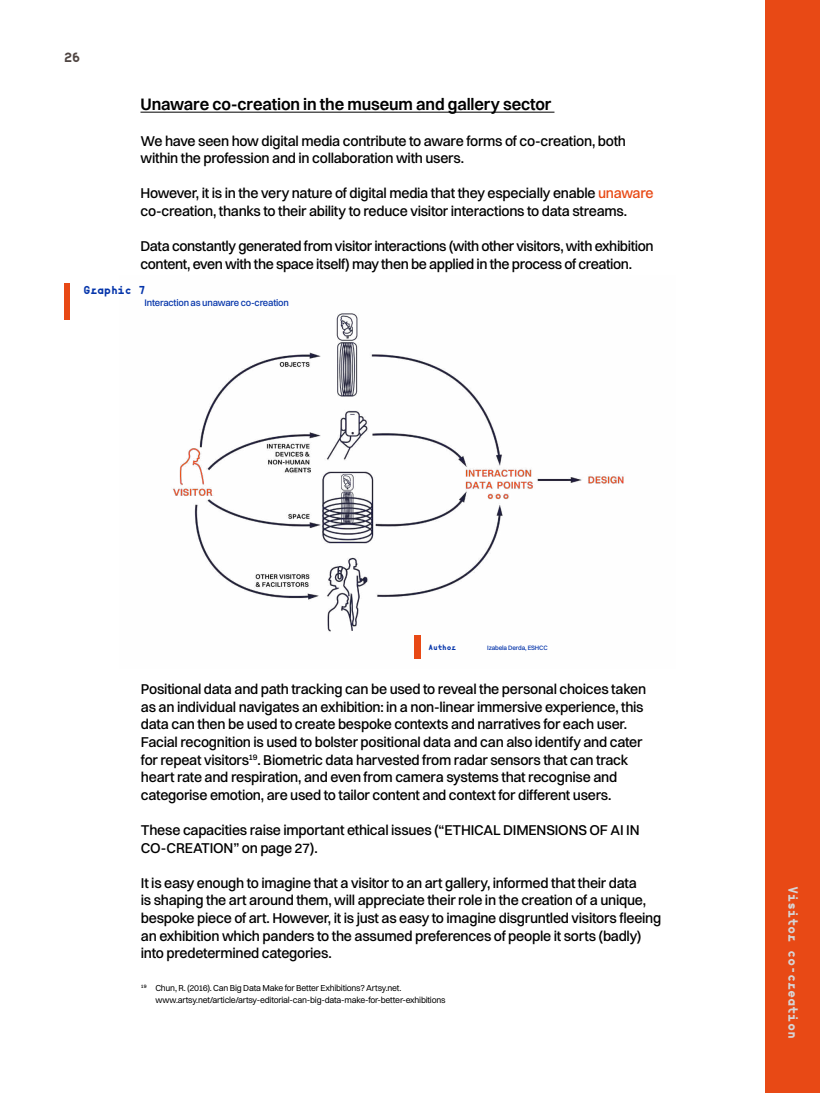
<style>
.page{position:relative;width:820px;height:1093px;background:#fff}
.page>*{position:absolute;margin:0;border:0;box-sizing:border-box;transform-origin:0 0}
.t1{font:600 16.8px "Switzer";letter-spacing:-.01em;color:#000}
.t2{font:500 14.4px/17.6px "Switzer";letter-spacing:-.02em;color:#000}
.t3{font:900 11.2px "Minimal Mono";letter-spacing:-.02em;color:#d6d4d5}
.t4{font:900 11.2px "Minimal Mono";color:#504643}
.t5{font:500 9.6px "Switzer";letter-spacing:-.02em;color:#0434aa}
.t6{font:900 9.6px "Minimal Mono";letter-spacing:-.02em;color:#0434aa}
.t7{font:8.8px/12px "Switzer";letter-spacing:-.025em;color:#000}
.t8{font:500 6.4px "Switzer";letter-spacing:-.02em;color:#0434aa}
.t9{font:900 6.4px "Minimal Mono";letter-spacing:-.02em;color:#0434aa}
.s1{color:#e84915}
</style>
<div class="page">
<div style="left:765px;top:0;width:54px;height:1093px;background:#e84915"></div>
<hr style="left:140px;top:112px;width:414px;height:1px;background:#000">
<img style="left:173px;top:313px;width:451px;height:346px">
<div style="left:64px;top:283px;width:5px;height:37px;background:#e84915"></div>
<div style="left:413px;top:635px;width:7px;height:24px;background:#e84915"></div>
<p class="t4" style="left:64px;top:54px;width:18px">26</p>
<p class="t1" style="left:140px;top:94px;width:412px">Unaware co-creation in the museum and gallery sector</p>
<p class="t2" style="left:140px;top:132px;width:487px">We have seen how digital media contribute to aware forms of co-creation, both within the profession and in collaboration with users.</p>
<p class="t2" style="left:140px;top:184px;width:514px">However, it is in the very nature of digital media that they especially enable <span class="s1">unaware </span>co-creation, thanks to their ability to reduce visitor interactions to data streams.</p>
<p class="t2" style="left:140px;top:237px;width:514px">Data constantly generated from visitor interactions (with other visitors, with exhibition content, even with the space itself) may then be applied in the process of creation.</p>
<p class="t6" style="left:83px;top:287px;width:63px">Graphic 7</p>
<p class="t5" style="left:144px;top:297px;width:146px">Interaction as unaware co-creation</p>
<p class="t9" style="left:428px;top:645px;width:29px">Author</p>
<p class="t8" style="left:487px;top:643px;width:62px">Izabela Derda, ESHCC</p>
<p class="t2" style="left:141px;top:680px;width:506px">Positional data and path tracking can be used to reveal the personal choices taken as an individual navigates an exhibition: in a non-linear immersive experience, this data can then be used to create bespoke contexts and narratives for each user.<br>Facial recognition is used to bolster positional data and can also identify and cater for repeat visitors<sup>19</sup>. Biometric data harvested from radar sensors that can track heart rate and respiration, and even from camera systems that recognise and categorise emotion, are used to tailor content and context for different users.</p>
<p class="t2" style="left:141px;top:821px;width:500px">These capacities raise important ethical issues (“ETHICAL DIMENSIONS OF AI IN<br>CO-CREATION” on page 27).</p>
<p class="t2" style="left:141px;top:874px;width:521px">It is easy enough to imagine that a visitor to an art gallery, informed that their data<br>is shaping the art around them, will appreciate their role in the creation of a unique, bespoke piece of art. However, it is just as easy to imagine disgruntled visitors fleeing an exhibition which panders to the assumed preferences of people it sorts (badly) into predetermined categories.</p>
<p class="t7" style="left:155px;top:981px;width:291px;text-indent:-14px"><sup>19</sup> Chun, R. (2016). Can Big Data Make for Better Exhibitions? Artsy.net. www.artsy.net/article/artsy-editorial-can-big-data-make-for-better-exhibitions</p>
<p class="t3" style="left:796px;top:886px;width:154px;rotate:90deg">Visitor co-creation</p>
</div>
